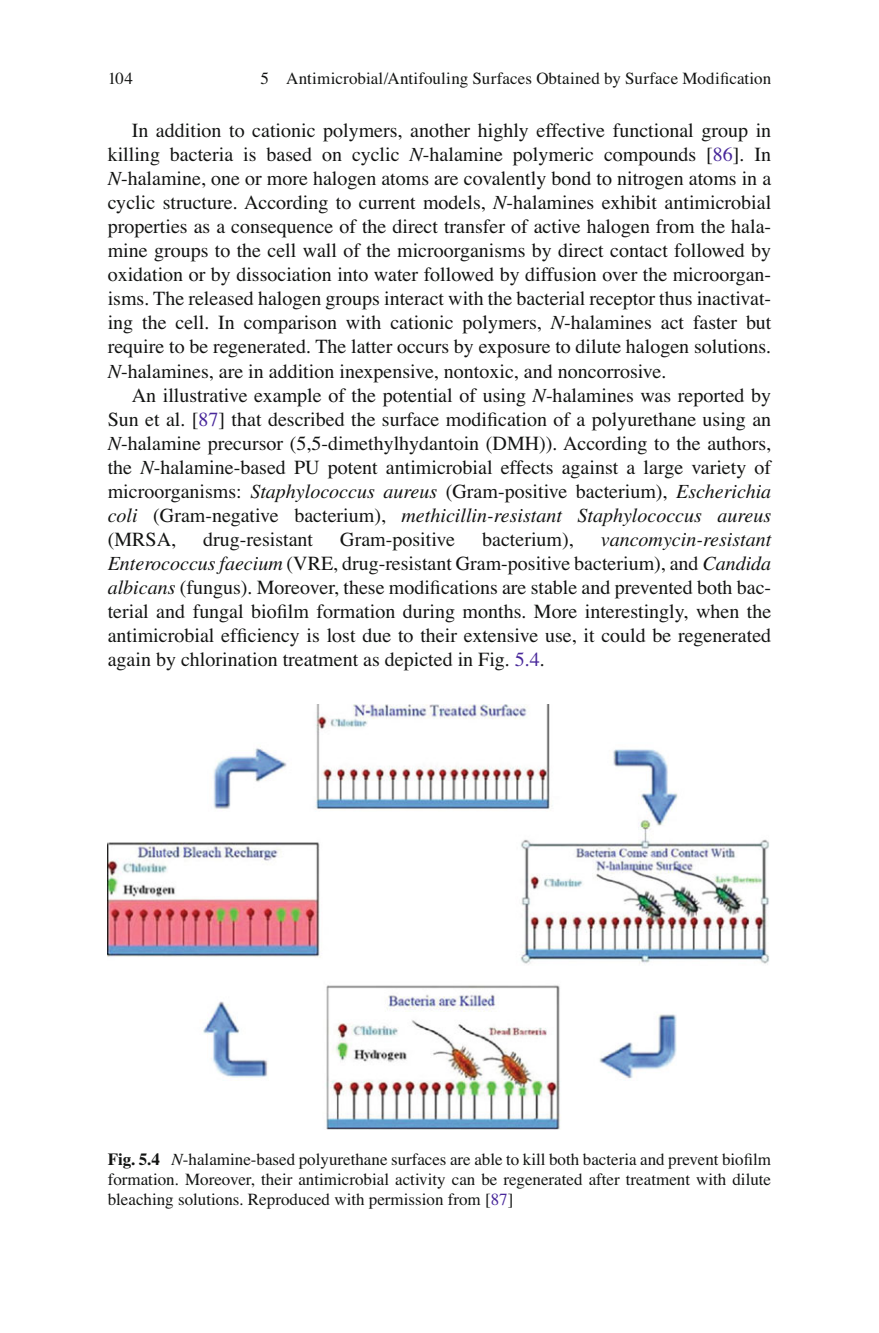
<style>
.page{position:relative;width:879px;height:1333px;background:#fff}
.page>*{position:absolute;margin:0;border:0;box-sizing:border-box;transform-origin:0 0}
.t1{font:20px/24px "Dpcnhc Times";color:#131413;text-align:justify}
.t2{font:italic 20px "Lwdwvq Times";color:#131413}
.t3{font:17px/20px "Dpcnhc Times";color:#131413;text-align:justify}
.s1{font-family:"Lwdwvq Times";font-style:italic}
.s2{color:#48279a}
.s3{font-family:"Dpcnhc Times";font-style:normal}
.s4{font-family:"Hnwbqp Times";font-weight:700}
</style>
<div class="page">
<img style="left:108px;top:704px;width:661px;height:424px">
<p class="t3" style="left:260px;top:70px;width:512px">5 Antimicrobial/Antifouling Surfaces Obtained by Surface Modification</p>
<p class="t3" style="left:108px;top:70px;width:27px">104</p>
<p class="t1" style="left:108px;top:120px;width:665px;text-indent:24px">In addition to cationic polymers, another highly effective functional group in killing bacteria is based on cyclic <span class="s1">N</span> -halamine polymeric compounds [ <span class="s2">86</span> ]. In <span class="s1">N</span> -halamine, one or more halogen atoms are covalently bond to nitrogen atoms in a cyclic structure. According to current models, <span class="s1">N</span> -halamines exhibit antimicrobial properties as a consequence of the direct transfer of active halogen from the hala&shy;mine groups to the cell wall of the microorganisms by direct contact followed by oxidation or by dissociation into water followed by diffusion over the microorgan&shy;isms. The released halogen groups interact with the bacterial receptor thus inactivat&shy;ing the cell. In comparison with cationic polymers, <span class="s1">N</span> -halamines act faster but require to be regenerated. The latter occurs by exposure to dilute halogen solutions.<br><span class="s1">N</span> -halamines, are in addition inexpensive, nontoxic, and noncorrosive.</p>
<p class="t1" style="left:108px;top:384px;width:665px;text-indent:24px">An illustrative example of the potential of using <span class="s1">N</span> -halamines was reported by Sun et al. [ <span class="s2">87</span> ] that described the surface modification of a polyurethane using an <span class="s1">N</span> -halamine precursor (5,5-dimethylhydantoin (DMH)). According to the authors, the <span class="s1">N</span> -halamine-based PU potent antimicrobial effects against a large variety of microorganisms: <span class="s1">Staphylococcus aureus</span> (Gram-positive bacterium), <span class="s1">Escherichia</span></p>
<p class="t2" style="left:108px;top:507px;width:665px">coli <span class="s3">(Gram-negative bacterium),</span> methicillin-resistant Staphylococcus aureus</p>
<p class="t1" style="left:108px;top:528px;width:70px">(MRSA,</p>
<p class="t1" style="left:203px;top:528px;width:111px">drug-resistant</p>
<p class="t1" style="left:340px;top:528px;width:116px">Gram-positive</p>
<p class="t1" style="left:482px;top:528px;width:93px">bacterium),</p>
<p class="t2" style="left:601px;top:531px;width:172px">vancomycin-resistant</p>
<p class="t1" style="left:108px;top:552px;width:665px"><span class="s1">Enterococcus faecium</span> (VRE, drug-resistant Gram-positive bacterium), and <span class="s1">Candida albicans</span> (fungus). Moreover, these modifications are stable and prevented both bac&shy;terial and fungal biofilm formation during months. More interestingly, when the antimicrobial efficiency is lost due to their extensive use, it could be regenerated again by chlorination treatment as depicted in Fig. <span class="s2">5.4</span> .</p>
<p class="t3" style="left:108px;top:1150px;width:665px"><span class="s4">Fig. 5.4</span> <span class="s1">N</span> -halamine-based polyurethane surfaces are able to kill both bacteria and prevent biofilm formation. Moreover, their antimicrobial activity can be regenerated after treatment with dilute bleaching solutions. Reproduced with permission from [ <span class="s2">87</span> ]</p>
</div>
